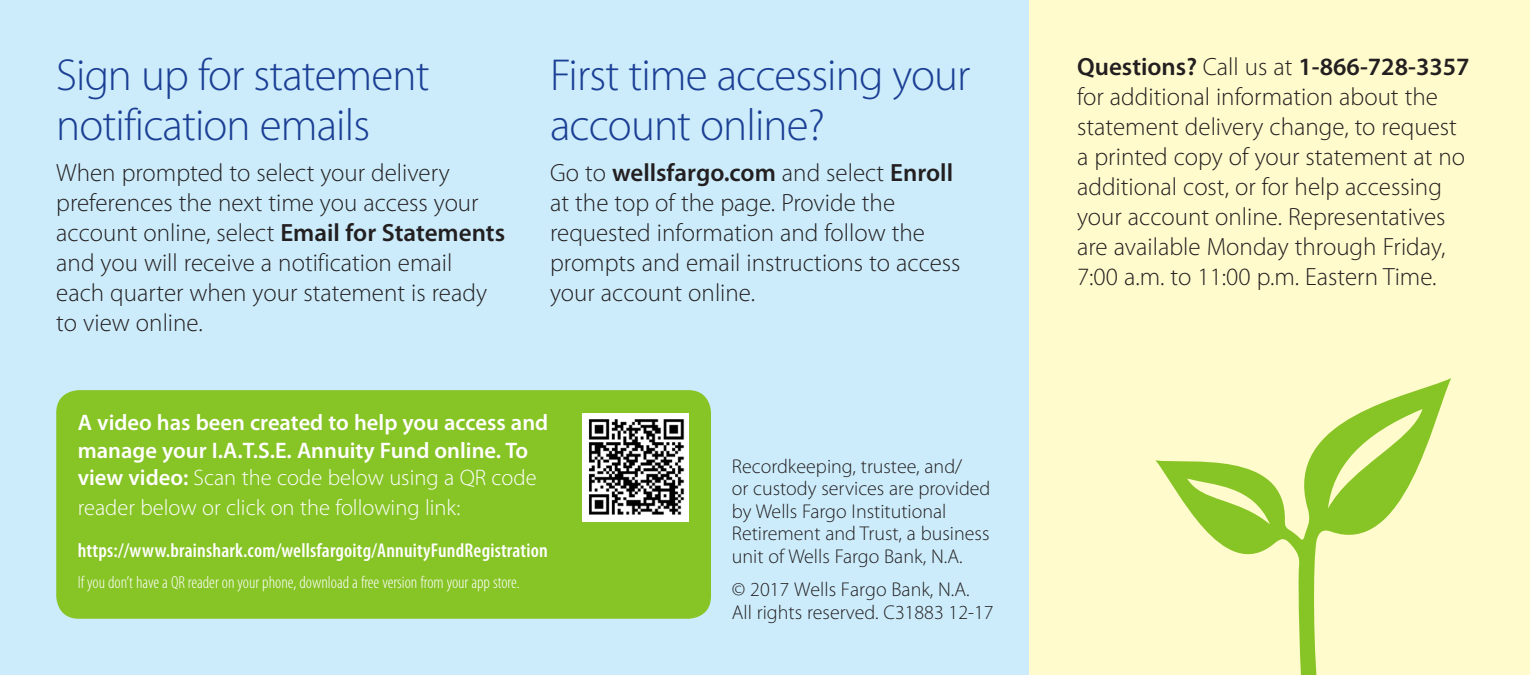
<style>
.page{position:relative;width:1530px;height:675px;background:#ccecfb}
.page>*{position:absolute;margin:0;border:0;box-sizing:border-box;transform-origin:0 0}
.t1{font:300 45px/50px "Myriad Pro";letter-spacing:-.02em;color:#1b3f94}
.t2{font:300 25px/30px "Myriad Pro";color:#231f20}
.t3{font:600 22.5px/27.5px "Myriad Pro";color:#fff}
.t4{font:300 22.5px "Myriad Pro";color:#fff}
.t5{font:300 20px/22.5px "Myriad Pro";color:#231f20}
.t6{font:600 condensed 20px "Myriad Pro";letter-spacing:.01em;color:#fff}
.t7{font:300 condensed 17.5px "Myriad Pro";color:#fff}
.s1{font-weight:600}
.s2{font-weight:300}
</style>
<div class="page">
<div style="left:1030px;top:0;width:500px;height:675px;background:#fffbcc"></div>
<svg style="left:1156px;top:378px;width:295px;height:297px"></svg>
<div style="left:56px;top:390px;width:655px;height:229px;background:#87c426;border-radius:22px"></div>
<img style="left:583px;top:414px;width:106px;height:108px">
<p class="t1" style="left:56px;top:50px;width:375px">Sign up for statement notification emails</p>
<p class="t2" style="left:56px;top:158px;width:450px">When prompted to select your delivery preferences the next time you access your account online, select <span class="s1">Email for Statements </span>and you will receive a notification email each quarter when your statement is ready to view online.</p>
<p class="t1" style="left:550px;top:50px;width:422px">First time accessing your account online?</p>
<p class="t2" style="left:550px;top:158px;width:412px">Go to <span class="s1">wellsfargo.com</span> and select <span class="s1">Enroll </span>at the top of the page. Provide the requested information and follow the prompts and email instructions to access your account online.</p>
<p class="t3" style="left:78px;top:409px;width:472px">A video has been created to help you access and manage your I.A.T.S.E. Annuity Fund online. To view video: <span class="s2">Scan the code below using a QR code</span></p>
<p class="t4" style="left:78px;top:494px;width:384px">reader below or click on the following link:</p>
<p class="t6" style="left:78px;top:538px;width:472px">https://www.brainshark.com/wellsfargoitg/AnnuityFundRegistration</p>
<p class="t7" style="left:78px;top:572px;width:443px">If you don’t have a QR reader on your phone, download a free version from your app store.</p>
<p class="t5" style="left:732px;top:454px;width:260px">Recordkeeping, trustee, and/<br>or custody services are provided by Wells Fargo Institutional<br>Retirement and Trust, a business unit of Wells Fargo Bank, N.A.</p>
<p class="t5" style="left:732px;top:578px;width:263px">© 2017 Wells Fargo Bank, N.A.<br>All rights reserved. C31883 12-17</p>
<p class="t2" style="left:1077px;top:51px;width:394px"><span class="s1">Questions?</span> Call us at <span class="s1">1-866-728-3357 </span>for additional information about the statement delivery change, to request a printed copy of your statement at no additional cost, or for help accessing your account online. Representatives are available Monday through Friday, 7:00 a.m. to 11:00 p.m. Eastern Time.</p>
</div>
